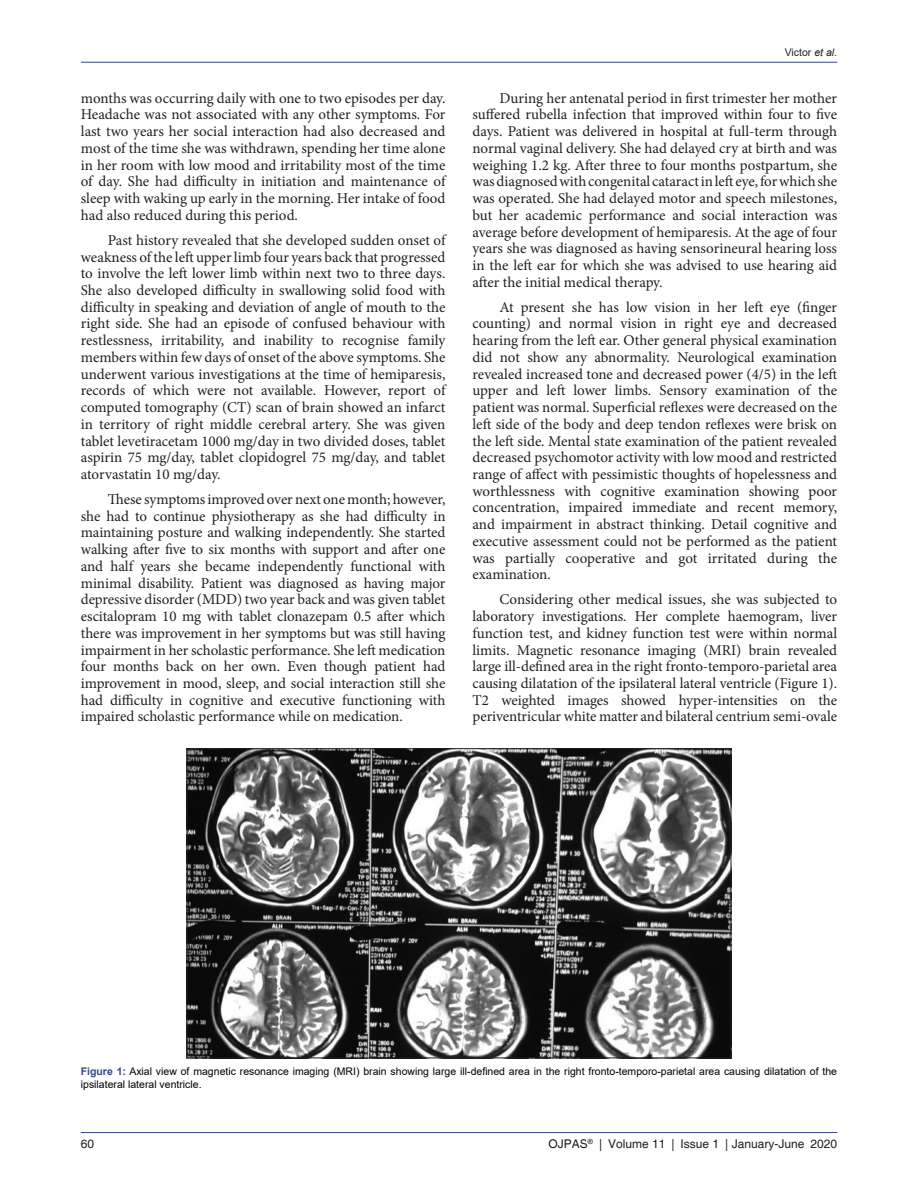
<style>
.page{position:relative;width:918px;height:1188px;background:#fff}
.page>*{position:absolute;margin:0;border:0;box-sizing:border-box;transform-origin:0 0}
.TX{font:15px/16.8px "Minion Pro";letter-spacing:-.005em;color:#231f20;text-align:justify}
.TXFL{font:15px/16.8px "Minion Pro";color:#231f20;text-align:justify}
.RF{font:12px "Helvetica";color:#231f20}
.FGC{font:10.5px/13.5px "Arial";color:#000}
.t1{font:10.5px "Arial";color:#231f20}
.s1{font-style:italic}
.s2{font-weight:700;color:#344884}
</style>
<div class="page">
<hr style="left:81px;top:62px;width:756px;height:1px;background:#344884">
<hr style="left:81px;top:1132px;width:756px;height:1px;background:#344884">
<img style="left:189px;top:750px;width:540px;height:306px">
<div style="left:187px;top:748px;width:544px;height:310px;border:1px solid #231f20"></div>
<p class="TXFL" style="left:81px;top:90px;width:366px">months was occurring daily with one to two episodes per day.<br>Headache was not associated with any other symptoms. For last two years her social interaction had also decreased and most of the time she was withdrawn, spending her time alone in her room with low mood and irritability most of the time of day. She had difficulty in initiation and maintenance of sleep with waking up early in the morning. Her intake of food had also reduced during this period.</p>
<p class="TX" style="left:81px;top:232px;width:366px;text-indent:27px">Past history revealed that she developed sudden onset of weakness of the left upper limb four years back that progressed to involve the left lower limb within next two to three days.<br>She also developed difficulty in swallowing solid food with difficulty in speaking and deviation of angle of mouth to the right side. She had an episode of confused behaviour with restlessness, irritability, and inability to recognise family members within few days of onset of the above symptoms. She underwent various investigations at the time of hemiparesis, records of which were not available. However, report of computed tomography (CT) scan of brain showed an infarct in territory of right middle cerebral artery. She was given tablet levetiracetam 1000 mg/day in two divided doses, tablet aspirin 75 mg/day, tablet clopidogrel 75 mg/day, and tablet atorvastatin 10 mg/day.</p>
<p class="TX" style="left:81px;top:491px;width:366px;text-indent:27px">These symptoms improved over next one month; however, she had to continue physiotherapy as she had difficulty in maintaining posture and walking independently. She started walking after five to six months with support and after one and half years she became independently functional with minimal disability. Patient was diagnosed as having major depressive disorder (MDD) two year back and was given tablet escitalopram 10 mg with tablet clonazepam 0.5 after which there was improvement in her symptoms but was still having impairment in her scholastic performance. She left medication four months back on her own. Even though patient had improvement in mood, sleep, and social interaction still she had difficulty in cognitive and executive functioning with impaired scholastic performance while on medication.</p>
<p class="t1" style="left:785px;top:45px;width:54px">Victor <span class="s1">et al</span>.</p>
<p class="TX" style="left:472px;top:90px;width:366px;text-indent:27px">During her antenatal period in first trimester her mother suffered rubella infection that improved within four to five days. Patient was delivered in hospital at full-term through normal vaginal delivery. She had delayed cry at birth and was weighing 1.2 kg. After three to four months postpartum, she was diagnosed with congenital cataract in left eye, for which she was operated. She had delayed motor and speech milestones, but her academic performance and social interaction was average before development of hemiparesis. At the age of four years she was diagnosed as having sensorineural hearing loss in the left ear for which she was advised to use hearing aid after the initial medical therapy.</p>
<p class="TX" style="left:472px;top:299px;width:366px;text-indent:27px">At present she has low vision in her left eye (finger counting) and normal vision in right eye and decreased hearing from the left ear. Other general physical examination did not show any abnormality. Neurological examination revealed increased tone and decreased power (4/5) in the left upper and left lower limbs. Sensory examination of the patient was normal. Superficial reflexes were decreased on the left side of the body and deep tendon reflexes were brisk on the left side. Mental state examination of the patient revealed decreased psychomotor activity with low mood and restricted range of affect with pessimistic thoughts of hopelessness and worthlessness with cognitive examination showing poor concentration, impaired immediate and recent memory, and impairment in abstract thinking. Detail cognitive and executive assessment could not be performed as the patient was partially cooperative and got irritated during the examination.</p>
<p class="TX" style="left:472px;top:591px;width:366px;text-indent:27px">Considering other medical issues, she was subjected to laboratory investigations. Her complete haemogram, liver function test, and kidney function test were within normal limits. Magnetic resonance imaging (MRI) brain revealed large ill-defined area in the right fronto-temporo-parietal area causing dilatation of the ipsilateral lateral ventricle (Figure 1).<br>T2 weighted images showed hyper-intensities on the periventricular white matter and bilateral centrium semi-ovale</p>
<p class="FGC" style="left:81px;top:1064px;width:758px"><span class="s2">Figure 1:</span> Axial view of magnetic resonance imaging (MRI) brain showing large ill-defined area in the right fronto-temporo-parietal area causing dilatation of the ipsilateral lateral ventricle.</p>
<p class="RF" style="left:81px;top:1137px;width:15px">60</p>
<p class="RF" style="left:549px;top:1137px;width:290px">OJPAS<sup>®</sup> | Volume 11 | Issue 1 | January-June 2020</p>
</div>
